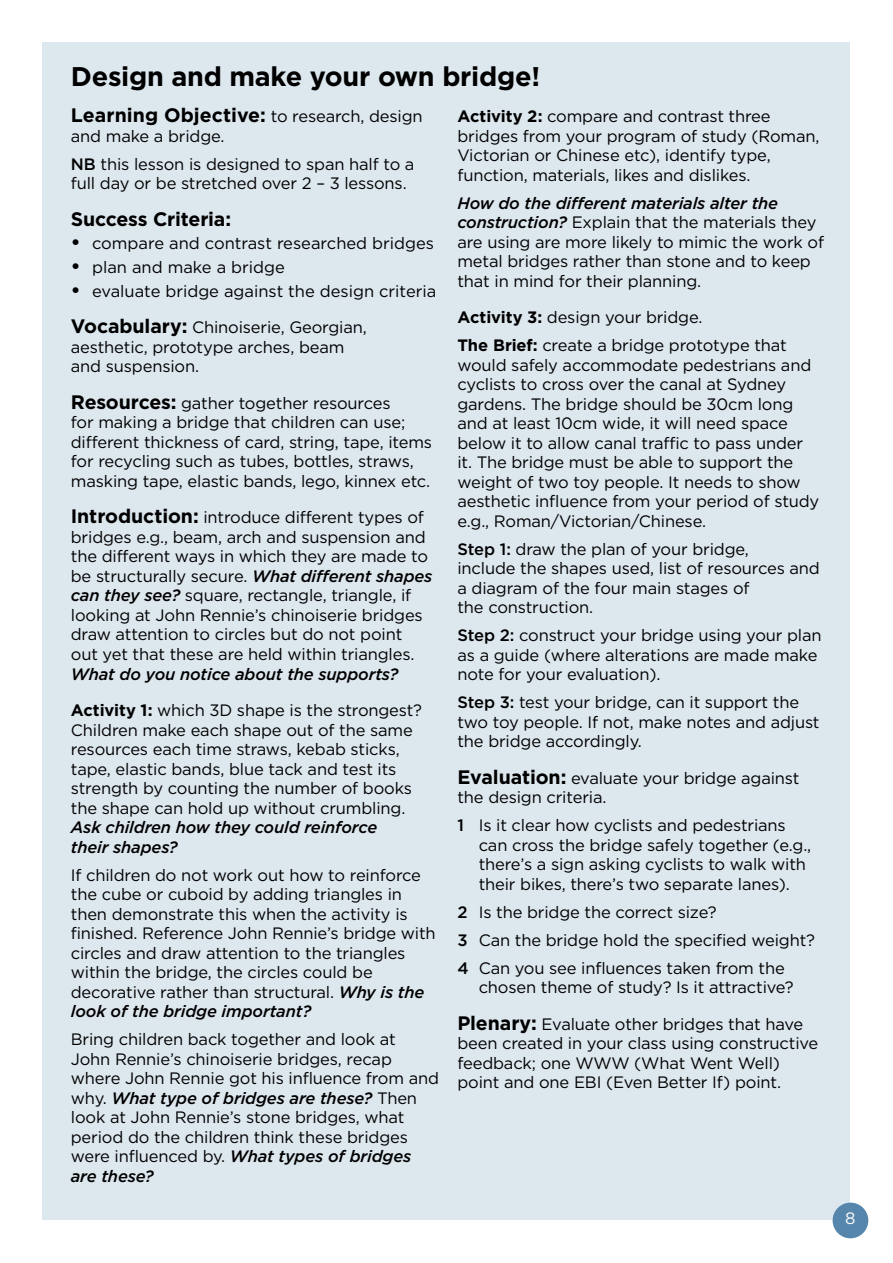
<style>
.page{position:relative;width:893px;height:1263px;background:#fff}
.page>*{position:absolute;margin:0;border:0;box-sizing:border-box;transform-origin:0 0}
.Titles{font:700 27px "Gotham HTF";letter-spacing:-.01em;color:#000}
.Body_copy{font:700 19.5px "Gotham HTF";letter-spacing:-.005em;color:#000}
.Body_copy-2{font:16.5px/19.5px "Gotham HTF";letter-spacing:-.01em;color:#000}
.Body_copy-3{font:16.5px "Gotham HTF";color:#fff}
.s1{font-weight:400;font-size:16.5px}
.s2{font-weight:500}
.s3{font-weight:700;font-size:19.5px}
.s4{font-weight:500;font-style:italic}
.s5{font-weight:700}
</style>
<div class="page">
<div style="left:43px;top:43px;width:807px;height:1177px;background:#dde7ee"></div>
<div style="left:833px;top:1202px;width:35px;height:36px;background:#5686ac;border-radius:50%"></div>
<p class="Titles" style="left:71px;top:60px;width:471px">Design and make your own bridge!</p>
<p class="Body_copy" style="left:71px;top:104px;width:353px">Learning Objective: <span class="s1">to research, design</span></p>
<p class="Body_copy-2" style="left:71px;top:126px;width:155px">and make a bridge.</p>
<p class="Body_copy-2" style="left:71px;top:154px;width:345px"><span class="s2">NB</span> this lesson is designed to span half to a full day or be stretched over 2 – 3 lessons.</p>
<p class="Body_copy" style="left:71px;top:207px;width:162px">Success Criteria:</p>
<p class="Body_copy-2" style="left:71px;top:234px;width:365px"><span class="s3">•</span> compare and contrast researched bridges</p>
<p class="Body_copy-2" style="left:71px;top:257px;width:215px"><span class="s3">•</span> plan and make a bridge</p>
<p class="Body_copy-2" style="left:71px;top:281px;width:367px"><span class="s3">•</span> evaluate bridge against the design criteria</p>
<p class="Body_copy-2" style="left:71px;top:318px;width:297px"><span class="s3">Vocabulary:</span> Chinoiserie, Georgian, aesthetic, prototype arches, beam and suspension.</p>
<p class="Body_copy-2" style="left:71px;top:393px;width:363px"><span class="s3">Resources:</span> gather together resources<br>for making a bridge that children can use; different thickness of card, string, tape, items for recycling such as tubes, bottles, straws, masking tape, elastic bands, lego, kinnex etc.</p>
<p class="Body_copy-2" style="left:71px;top:508px;width:363px"><span class="s3">Introduction:</span> introduce different types of bridges e.g., beam, arch and suspension and the different ways in which they are made to be structurally secure. <span class="s4">What different shapes can they see?</span> square, rectangle, triangle, if looking at John Rennie’s chinoiserie bridges draw attention to circles but do not point out yet that these are held within triangles.<br><span class="s4">What do you notice about the supports?</span></p>
<p class="Body_copy-2" style="left:71px;top:700px;width:353px"><span class="s5">Activity 1:</span> which 3D shape is the strongest?<br>Children make each shape out of the same resources each time straws, kebab sticks, tape, elastic bands, blue tack and test its strength by counting the number of books the shape can hold up without crumbling.<br><span class="s4">Ask children how they could reinforce<br>their shapes?</span></p>
<p class="Body_copy-2" style="left:71px;top:865px;width:366px">If children do not work out how to reinforce the cube or cuboid by adding triangles in then demonstrate this when the activity is finished. Reference John Rennie’s bridge with circles and draw attention to the triangles within the bridge, the circles could be decorative rather than structural. <span class="s4">Why is the look of the bridge important?</span></p>
<p class="Body_copy-2" style="left:71px;top:1029px;width:370px">Bring children back together and look at John Rennie’s chinoiserie bridges, recap where John Rennie got his influence from and why. <span class="s4">What type of bridges are these?</span> Then look at John Rennie’s stone bridges, what period do the children think these bridges were influenced by. <span class="s4">What types of bridges are these?</span></p>
<p class="Body_copy-2" style="left:457px;top:106px;width:364px"><span class="s5">Activity 2:</span> compare and contrast three bridges from your program of study (Roman, Victorian or Chinese etc), identify type, function, materials, likes and dislikes.</p>
<p class="Body_copy-2" style="left:457px;top:193px;width:368px"><span class="s4">How do the different materials alter the construction?</span> Explain that the materials they are using are more likely to mimic the work of metal bridges rather than stone and to keep that in mind for their planning.</p>
<p class="Body_copy-2" style="left:457px;top:307px;width:247px"><span class="s5">Activity 3:</span> design your bridge.</p>
<p class="Body_copy-2" style="left:457px;top:335px;width:363px"><span class="s5">The Brief:</span> create a bridge prototype that would safely accommodate pedestrians and cyclists to cross over the canal at Sydney gardens. The bridge should be 30cm long and at least 10cm wide, it will need space below it to allow canal traffic to pass under it. The bridge must be able to support the weight of two toy people. It needs to show aesthetic influence from your period of study e.g., Roman/Victorian/Chinese.</p>
<p class="Body_copy-2" style="left:457px;top:539px;width:364px"><span class="s2">Step 1:</span> draw the plan of your bridge,<br>include the shapes used, list of resources and a diagram of the four main stages of<br>the construction.</p>
<p class="Body_copy-2" style="left:457px;top:625px;width:366px"><span class="s2">Step 2:</span> construct your bridge using your plan as a guide (where alterations are made make note for your evaluation).</p>
<p class="Body_copy-2" style="left:457px;top:692px;width:364px"><span class="s2">Step 3:</span> test your bridge, can it support the two toy people. If not, make notes and adjust the bridge accordingly.</p>
<p class="Body_copy-2" style="left:457px;top:768px;width:344px"><span class="s3">Evaluation:</span> evaluate your bridge against the design criteria.</p>
<p class="Body_copy-2" style="left:479px;top:815px;width:334px;text-indent:-21px"><span class="s2">1</span> Is it clear how cyclists and pedestrians can cross the bridge safely together (e.g., there’s a sign asking cyclists to walk with their bikes, there’s two separate lanes).</p>
<p class="Body_copy-2" style="left:457px;top:902px;width:261px"><span class="s2">2</span> Is the bridge the correct size?</p>
<p class="Body_copy-2" style="left:457px;top:930px;width:359px"><span class="s2">3</span> Can the bridge hold the specified weight?</p>
<p class="Body_copy-2" style="left:479px;top:958px;width:316px;text-indent:-21px"><span class="s2">4</span> Can you see influences taken from the chosen theme of study? Is it attractive?</p>
<p class="Body_copy-2" style="left:457px;top:1014px;width:362px"><span class="s3">Plenary:</span> Evaluate other bridges that have been created in your class using constructive feedback; one WWW (What Went Well) point and one EBI (Even Better If) point.</p>
<p class="Body_copy-3" style="left:845px;top:1209px;width:12px">8</p>
</div>
